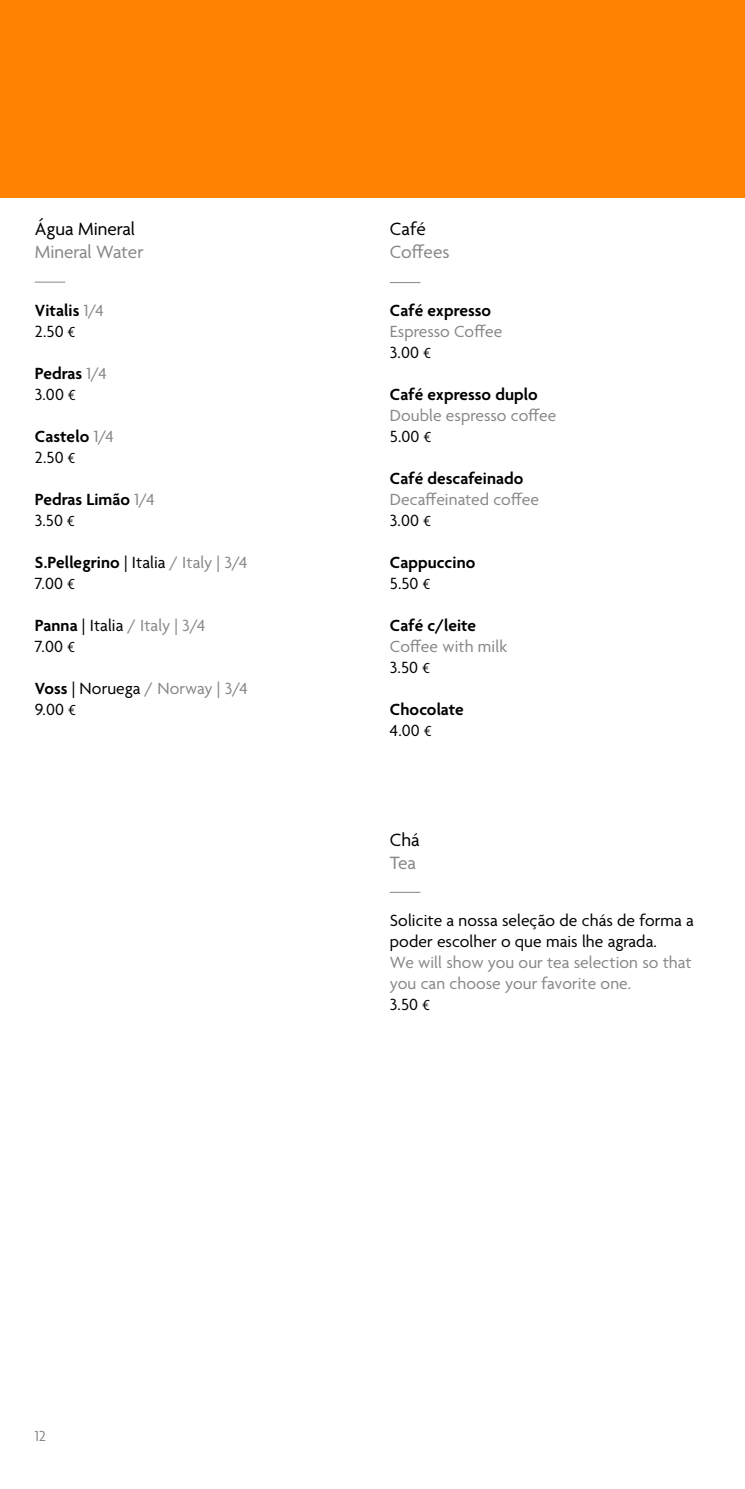
<style>
.page{position:relative;width:745px;height:1489px;background:#fff}
.page>*{position:absolute;margin:0;border:0;box-sizing:border-box;transform-origin:0 0}
.t1{font:19.25px "Agenda";color:#878787}
.t2{font:19.25px "Agenda";color:#000}
.t3{font:600 17.5px/21px "Agenda";letter-spacing:.005em;color:#000}
.t4{font:17.5px/21px "Agenda";letter-spacing:.005em;color:#878787}
.t5{font:17.5px/21px "Agenda";letter-spacing:.005em;color:#000}
.t6{font:15.75px "Agenda";color:#878787}
.s1{font-weight:400;color:#878787}
.s2{font-weight:400}
.s3{font-weight:400;font-size:15.75px}
.s4{font-weight:600}
.s5{color:#878787}
.s6{font-size:15.75px}
.s7{color:#000}
.s8{font-size:15.75px;color:#000}
</style>
<div class="page">
<hr style="left:35px;top:282px;width:30px;height:1px;background:#878787">
<hr style="left:389px;top:282px;width:31px;height:1px;background:#878787">
<hr style="left:389px;top:891px;width:31px;height:1px;background:#878787">
<div style="left:0;top:0;width:744px;height:197px;background:#ff8300"></div>
<p class="t2" style="left:35px;top:218px;width:102px">Água Mineral</p>
<p class="t1" style="left:35px;top:241px;width:110px">Mineral Water</p>
<p class="t3" style="left:35px;top:301px;width:71px">Vitalis <span class="s1">1/4<br></span><span class="s2">2.50</span> <span class="s3">€</span></p>
<p class="t3" style="left:35px;top:364px;width:73px">Pedras <span class="s1">1/4<br></span><span class="s2">3.00</span> <span class="s3">€</span></p>
<p class="t3" style="left:35px;top:427px;width:80px">Castelo <span class="s1">1/4<br></span><span class="s2">2.50</span> <span class="s3">€</span></p>
<p class="t3" style="left:35px;top:490px;width:121px">Pedras Limão <span class="s1">1/4<br></span><span class="s2">3.50</span> <span class="s3">€</span></p>
<p class="t3" style="left:35px;top:553px;width:214px">S.Pellegrino <span class="s2">| Italia</span> <span class="s1">/ Italy | 3/4<br></span><span class="s2">7.00</span> <span class="s3">€</span></p>
<p class="t5" style="left:35px;top:616px;width:172px"><span class="s4">Panna</span> | Italia <span class="s5">/ Italy | 3/4<br></span>7.00 <span class="s6">€</span></p>
<p class="t5" style="left:35px;top:679px;width:214px"><span class="s4">Voss</span> | Noruega <span class="s5">/ Norway | 3/4<br></span>9.00 <span class="s6">€</span></p>
<p class="t2" style="left:389px;top:218px;width:37px">Café</p>
<p class="t1" style="left:389px;top:241px;width:61px">Coffees</p>
<p class="t3" style="left:389px;top:301px;width:103px">Café expresso</p>
<p class="t4" style="left:389px;top:322px;width:114px">Espresso Coffee<br><span class="s7">3.00</span> <span class="s8">€</span></p>
<p class="t3" style="left:389px;top:385px;width:149px">Café expresso duplo</p>
<p class="t4" style="left:389px;top:406px;width:168px">Double espresso coffee<br><span class="s7">5.00</span> <span class="s8">€</span></p>
<p class="t3" style="left:389px;top:469px;width:135px">Café descafeinado</p>
<p class="t4" style="left:389px;top:490px;width:150px">Decaffeinated coffee<br><span class="s7">3.00</span> <span class="s8">€</span></p>
<p class="t3" style="left:389px;top:553px;width:87px">Cappuccino<br><span class="s2">5.50</span> <span class="s3">€</span></p>
<p class="t3" style="left:389px;top:616px;width:88px">Café c/leite</p>
<p class="t4" style="left:389px;top:637px;width:119px">Coffee with milk<br><span class="s7">3.50</span> <span class="s8">€</span></p>
<p class="t3" style="left:389px;top:700px;width:75px">Chocolate<br><span class="s2">4.00</span> <span class="s3">€</span></p>
<p class="t2" style="left:389px;top:829px;width:31px">Chá</p>
<p class="t1" style="left:389px;top:852px;width:27px">Tea</p>
<p class="t5" style="left:389px;top:910px;width:305px">Solicite a nossa seleção de chás de forma a poder escolher o que mais lhe agrada.</p>
<p class="t4" style="left:389px;top:952px;width:303px">We will show you our tea selection so that you can choose your favorite one.<br><span class="s7">3.50</span> <span class="s8">€</span></p>
<p class="t6" style="left:35px;top:1426px;width:13px">12</p>
</div>
